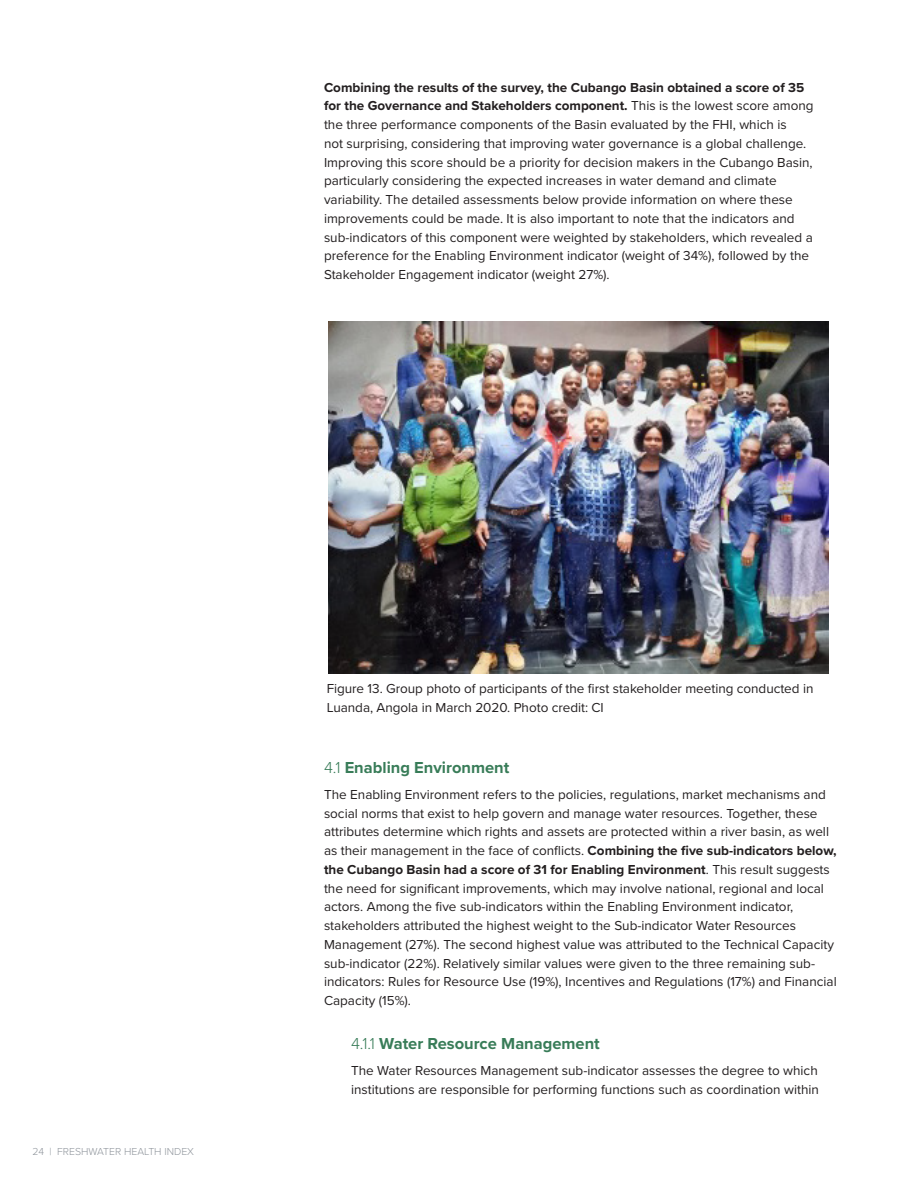
<style>
.page{position:relative;width:918px;height:1188px;background:#fff}
.page>*{position:absolute;margin:0;border:0;box-sizing:border-box;transform-origin:0 0}
.Heading_2{font:700 16.5px "Proxima Nova";color:#387c58}
.t1{font:13.5px/18.8px "Proxima Nova";color:#231f20}
.t2{font:300 10.5px "Proxima Nova";color:#8e949b}
.s1{font-weight:700}
.s2{font-weight:300}
</style>
<div class="page">
<img style="left:328px;top:322px;width:501px;height:352px">
<p class="t1" style="left:324px;top:77px;width:491px"><span class="s1">Combining the results of the survey, the Cubango Basin obtained a score of 35 for the Governance and Stakeholders component.</span> This is the lowest score among the three performance components of the Basin evaluated by the FHI, which is<br>not surprising, considering that improving water governance is a global challenge.<br>Improving this score should be a priority for decision makers in the Cubango Basin, particularly considering the expected increases in water demand and climate variability. The detailed assessments below provide information on where these improvements could be made. It is also important to note that the indicators and sub-indicators of this component were weighted by stakeholders, which revealed a preference for the Enabling Environment indicator (weight of 34%), followed by the Stakeholder Engagement indicator (weight 27%).</p>
<p class="t2" style="left:32px;top:1144px;width:163px">24 | FRESHWATER HEALTH INDEX</p>
<p class="t1" style="left:327px;top:679px;width:488px">Figure 13. Group photo of participants of the first stakeholder meeting conducted in<br>Luanda, Angola in March 2020. Photo credit: CI</p>
<p class="Heading_2" style="left:324px;top:756px;width:187px"><span class="s2">4.1</span> Enabling Environment</p>
<p class="t1" style="left:324px;top:784px;width:514px">The Enabling Environment refers to the policies, regulations, market mechanisms and social norms that exist to help govern and manage water resources. Together, these attributes determine which rights and assets are protected within a river basin, as well as their management in the face of conflicts. <span class="s1">Combining the five sub-indicators below, the Cubango Basin had a score of 31 for Enabling Environment</span>. This result suggests the need for significant improvements, which may involve national, regional and local actors. Among the five sub-indicators within the Enabling Environment indicator, stakeholders attributed the highest weight to the Sub-indicator Water Resources Management (27%). The second highest value was attributed to the Technical Capacity sub-indicator (22%). Relatively similar values were given to the three remaining sub&shy;indicators: Rules for Resource Use (19%), Incentives and Regulations (17%) and Financial Capacity (15%).</p>
<p class="Heading_2" style="left:351px;top:1032px;width:250px"><span class="s2">4.1.1</span> Water Resource Management</p>
<p class="t1" style="left:351px;top:1060px;width:470px">The Water Resources Management sub-indicator assesses the degree to which institutions are responsible for performing functions such as coordination within</p>
</div>
